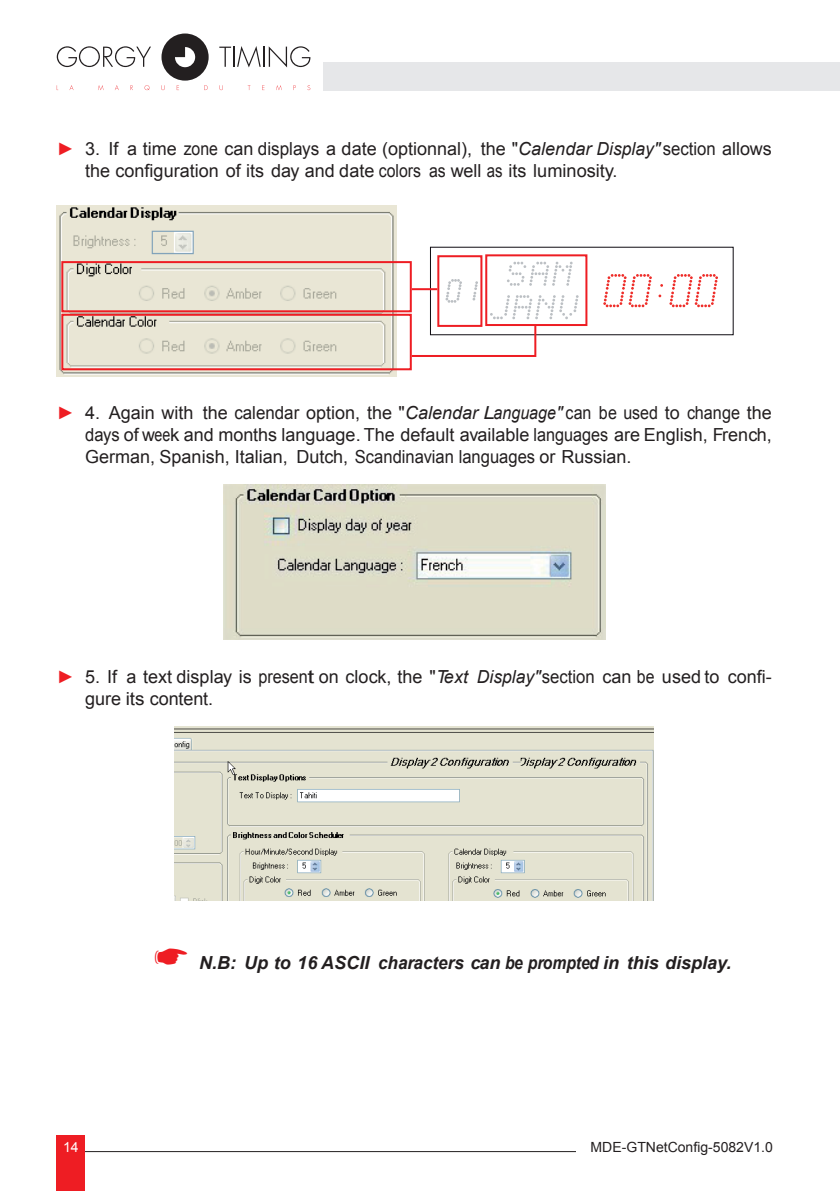
<style>
.page{position:relative;width:840px;height:1191px;background:#fff}
.page>*{position:absolute;margin:0;border:0;box-sizing:border-box;transform-origin:0 0}
.t1{font:18px/22px "Arial";color:#231f20}
.t2{font:italic 700 18px "Arial";color:#231f20}
.t3{font:14px "Arial";color:#231f20}
.t4{font:14px "Arial";color:#fff}
.s1{color:#ee1d23}
.s2{font-style:italic}
</style>
<div class="page">
<hr style="left:61px;top:1151px;width:694px;height:1px;background:#231f20">
<div style="left:57px;top:1136px;width:28px;height:55px;background:#ee1d23"></div>
<svg style="left:57px;top:46px;width:94px;height:21px"></svg>
<svg style="left:219px;top:46px;width:91px;height:21px"></svg>
<svg style="left:69px;top:85px;width:4px;height:5px"></svg>
<svg style="left:98px;top:85px;width:5px;height:5px"></svg>
<svg style="left:115px;top:85px;width:4px;height:5px"></svg>
<svg style="left:130px;top:85px;width:3px;height:5px"></svg>
<svg style="left:144px;top:85px;width:5px;height:5px"></svg>
<svg style="left:161px;top:34px;width:47px;height:56px"></svg>
<svg style="left:219px;top:85px;width:4px;height:5px"></svg>
<svg style="left:276px;top:85px;width:5px;height:5px"></svg>
<div style="left:323px;top:62px;width:516px;height:28px;background:#e6e7e9"></div>
<div style="left:575px;top:1141px;width:197px;height:12px;background:#fff"></div>
<img style="left:57px;top:206px;width:339px;height:170px">
<img style="left:223px;top:485px;width:381px;height:154px">
<img style="left:175px;top:727px;width:478px;height:174px">
<svg style="left:669px;top:274px;width:48px;height:33px"></svg>
<svg style="left:603px;top:274px;width:48px;height:33px"></svg>
<div style="left:61px;top:261px;width:350px;height:51px;border:2px solid #ee1d23"></div>
<div style="left:437px;top:255px;width:45px;height:72px;border:2px solid #ee1d23"></div>
<div style="left:485px;top:254px;width:102px;height:72px;border:2px solid #ee1d23"></div>
<div style="left:61px;top:314px;width:350px;height:56px;border:2px solid #ee1d23"></div>
<svg style="left:409px;top:262px;width:169px;height:96px"></svg>
<p class="t1" style="left:85px;top:137px;width:687px;text-indent:-28px"><span class="s1">►</span> 3. If a time zone can displays a date (optionnal), the "<span class="s2">Calendar Display"</span> section allows the configuration of its day and date colors as well as its luminosity.</p>
<p class="t1" style="left:85px;top:401px;width:687px;text-align:justify;text-indent:-28px"><span class="s1">►</span> 4. Again with the calendar option, the "<span class="s2">Calendar Language"</span> can be used to change the days of week and months language. The default available languages are English, French, German, Spanish, Italian, Dutch, Scandinavian languages or Russian.</p>
<p class="t1" style="left:85px;top:665px;width:687px;text-indent:-28px"><span class="s1">►</span> 5. If a text display is present on clock, the "<span class="s2">Text Display"</span>section can be used to confi&shy;gure its content.</p>
<p class="t2" style="left:154px;top:950px;width:579px"><span class="s1">☛</span> N.B: Up to 16 ASCII characters can be prompted in this display.</p>
<p class="t4" style="left:63px;top:1137px;width:17px">14</p>
<p class="t3" style="left:590px;top:1137px;width:184px">MDE-GTNetConfig-5082V1.0</p>
</div>
